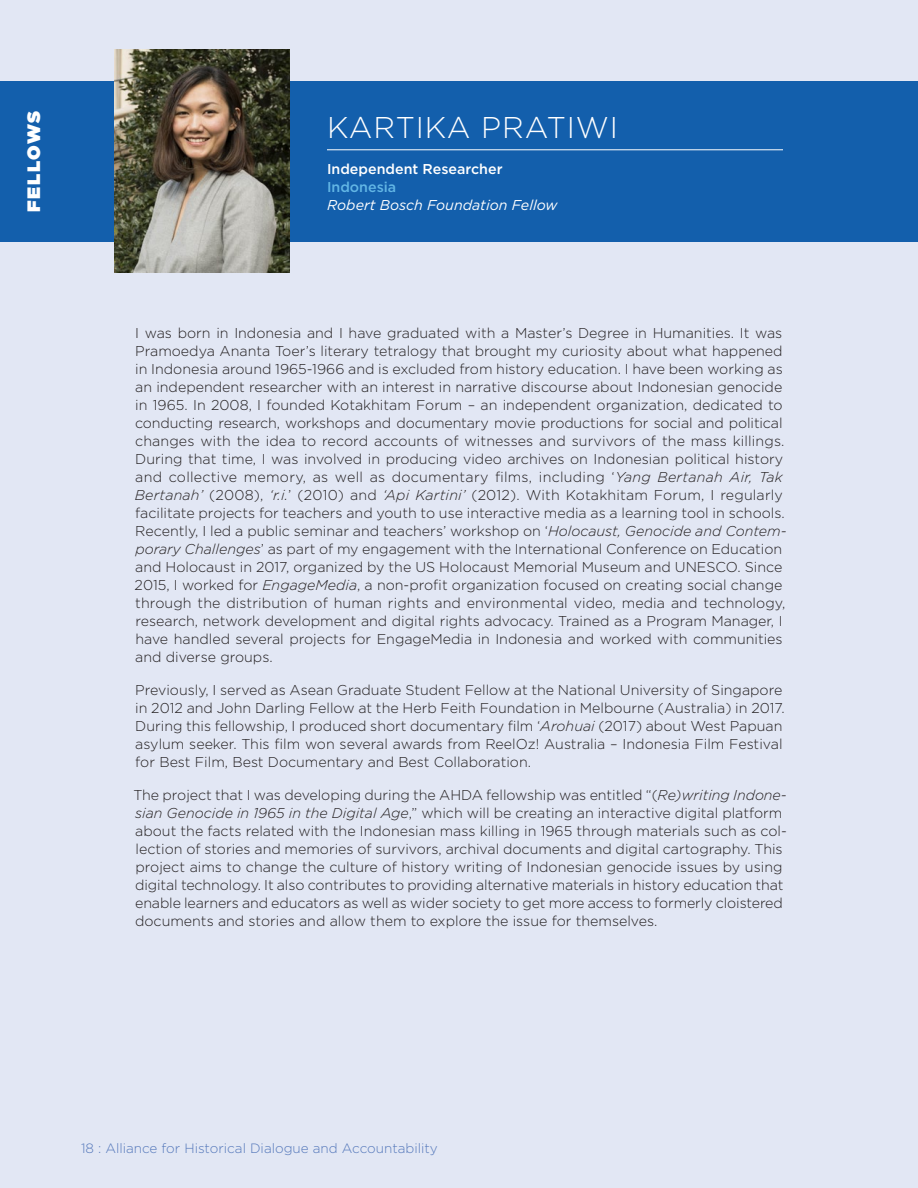
<style>
.page{position:relative;width:918px;height:1188px;background:#e2e7f4}
.page>*{position:absolute;margin:0;border:0;box-sizing:border-box;transform-origin:0 0}
.name{font:300 30px "Gotham";letter-spacing:.03em;color:#fff}
.t1{font:900 18px "Gotham";letter-spacing:.09em;color:#fff}
.fixed_type{font:300 14.25px/18px "Gotham";color:#231f20}
.t2{font:italic 14.25px "Gotham";color:#fff}
.t3{font:500 14.25px "Gotham";color:#fff}
.t4{font:500 14.25px "Gotham";color:#62b6e5}
.t5{font:300 13.5px "Gotham";color:#5679bb}
.s1{font-style:italic}
</style>
<div class="page">
<div style="left:0;top:81px;width:918px;height:160px;background:#135fac"></div>
<img style="left:114px;top:50px;width:176px;height:222px">
<hr style="left:327px;top:149px;width:456px;height:1px;background:#fff">
<p class="t1" style="left:21px;top:212px;width:103px;rotate:-90deg">FELLOWS</p>
<p class="name" style="left:327px;top:108px;width:293px">KARTIKA PRATIWI</p>
<p class="t3" style="left:327px;top:159px;width:177px">Independent Researcher</p>
<p class="t4" style="left:327px;top:177px;width:71px">Indonesia</p>
<p class="t2" style="left:327px;top:195px;width:232px">Robert Bosch Foundation Fellow</p>
<p class="fixed_type" style="left:135px;top:323px;width:654px">I was born in Indonesia and I have graduated with a Master’s Degree in Humanities. It was Pramoedya Ananta Toer’s literary tetralogy that brought my curiosity about what happened in Indonesia around 1965-1966 and is excluded from history education. I have been working as an independent researcher with an interest in narrative discourse about Indonesian genocide in 1965. In 2008, I founded Kotakhitam Forum – an independent organization, dedicated to conducting research, workshops and documentary movie productions for social and political changes with the idea to record accounts of witnesses and survivors of the mass killings.<br>During that time, I was involved in producing video archives on Indonesian political history and collective memory, as well as documentary films, including ‘<span class="s1">Yang Bertanah Air, Tak Bertanah’</span> (2008), <span class="s1">‘r.i.</span>’ (2010) and <span class="s1">‘Api Kartini’</span> (2012). With Kotakhitam Forum, I regularly facilitate projects for teachers and youth to use interactive media as a learning tool in schools.<br>Recently, I led a public seminar and teachers’ workshop on ‘<span class="s1">Holocaust, Genocide and Contem&shy;porary Challenges</span>’ as part of my engagement with the International Conference on Education and Holocaust in 2017, organized by the US Holocaust Memorial Museum and UNESCO. Since 2015, I worked for <span class="s1">EngageMedia</span>, a non-profit organization focused on creating social change through the distribution of human rights and environmental video, media and technology, research, network development and digital rights advocacy. Trained as a Program Manager, I have handled several projects for EngageMedia in Indonesia and worked with communities and diverse groups.</p>
<p class="fixed_type" style="left:135px;top:680px;width:651px">Previously, I served as Asean Graduate Student Fellow at the National University of Singapore in 2012 and John Darling Fellow at the Herb Feith Foundation in Melbourne (Australia) in 2017.<br>During this fellowship, I produced short documentary film ‘<span class="s1">Arohuai</span> (2017) about West Papuan asylum seeker. This film won several awards from ReelOz! Australia – Indonesia Film Festival for Best Film, Best Documentary and Best Collaboration.</p>
<p class="fixed_type" style="left:133px;top:785px;width:655px">The project that I was developing during the AHDA fellowship was entitled “(<span class="s1">Re)writing Indone&shy;sian Genocide in 1965 in the Digital Age</span>,” which will be creating an interactive digital platform about the facts related with the Indonesian mass killing in 1965 through materials such as col&shy;lection of stories and memories of survivors, archival documents and digital cartography. This project aims to change the culture of history writing of Indonesian genocide issues by using digital technology. It also contributes to providing alternative materials in history education that enable learners and educators as well as wider society to get more access to formerly cloistered documents and stories and allow them to explore the issue for themselves.</p>
<p class="t5" style="left:81px;top:1140px;width:358px">18 : Alliance for Historical Dialogue and Accountability</p>
</div>
